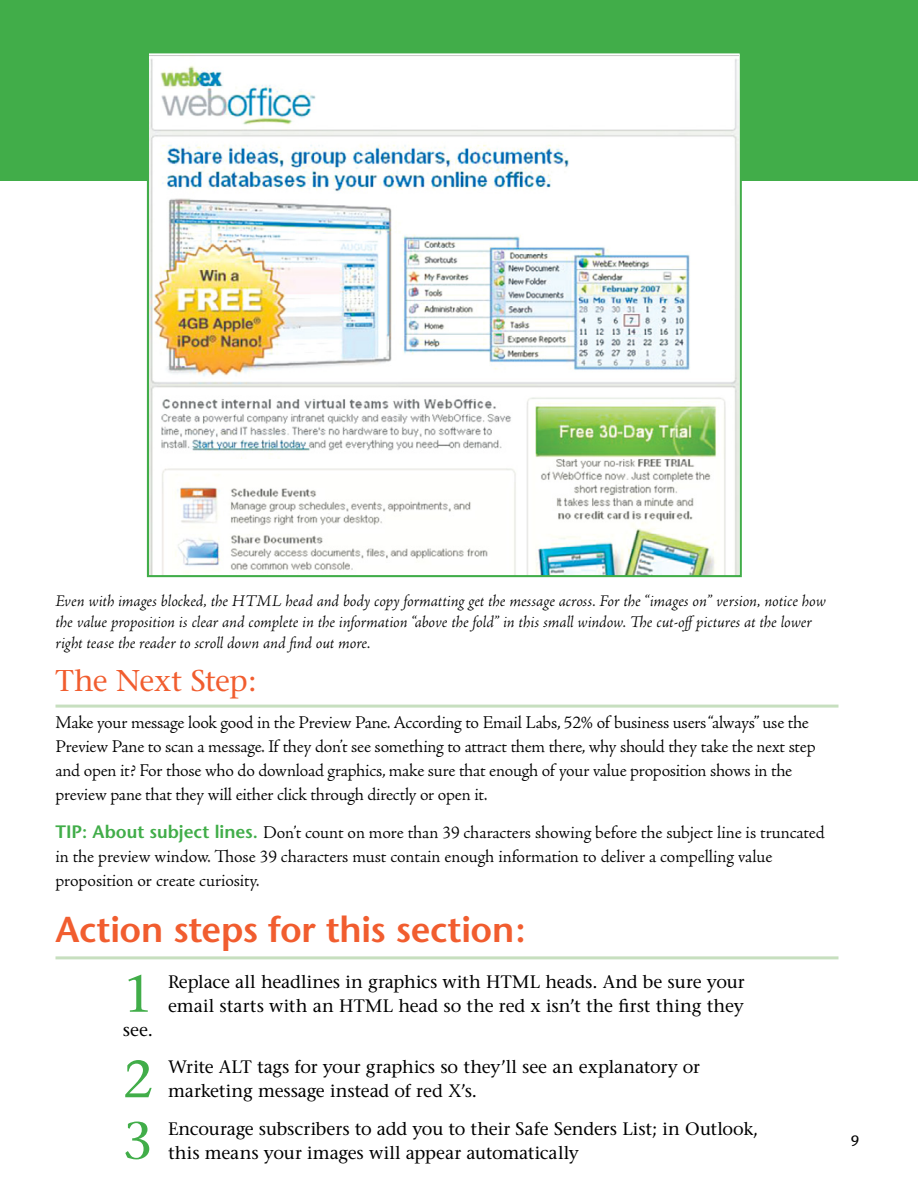
<style>
.page{position:relative;width:918px;height:1188px;background:#fff}
.page>*{position:absolute;margin:0;border:0;box-sizing:border-box;transform-origin:0 0}
.t1{font:52.35px "Stone Serif";color:#41ad49}
.t2{font:600 36px "Stone Sans";letter-spacing:-.01em;color:#f15d2f}
.t3{font:30px "Stone Serif";letter-spacing:-.015em;color:#f15d2f}
.t4{font:300 18px/24px "Adobe Jenson Pro";letter-spacing:-.01em;color:#000}
.t5{font:18px/24px "Stone Serif";letter-spacing:-.005em;color:#000}
.t6{font:italic 300 16.5px/21px "Adobe Jenson Pro";letter-spacing:-.005em;color:#000}
.t7{font:15px "Stone Sans";color:#000}
.s1{font-family:"Stone Sans";font-weight:600;color:#41ad49}
</style>
<div class="page">
<div style="left:0;top:0;width:918px;height:181px;background:#41ad49"></div>
<img style="left:150px;top:56px;width:588px;height:518px">
<div style="left:147px;top:51px;width:595px;height:526px;border:2px solid #41ad49"></div>
<hr style="left:56px;top:956px;width:782px;height:3px;background:#c7dfbf">
<hr style="left:56px;top:705px;width:782px;height:3px;background:#c7dfbf">
<p class="t6" style="left:56px;top:591px;width:772px">Even with images blocked, the HTML head and body copy formatting get the message across. For the “images on” version, notice how the value proposition is clear and complete in the information “above the fold” in this small window. The cut-offpictures at the lower right tease the reader to scroll down and find out more.</p>
<h3 class="t3" style="left:56px;top:662px;width:203px">The Next Step:</h3>
<p class="t4" style="left:56px;top:711px;width:762px">Make your message look good in the Preview Pane. According to Email Labs, 52% of business users “always” use the Preview Pane to scan a message. If they don’t see something to attract them there, why should they take the next step and open it? For those who do download graphics, make sure that enough of your value proposition shows in the preview pane that they will either click through directly or open it.</p>
<p class="t4" style="left:56px;top:820px;width:771px"><span class="s1">TIP: About subject lines.</span> Don’t count on more than 39 characters showing before the subject line is truncated in the preview window. Those 39 characters must contain enough information to deliver a compelling value proposition or create curiosity.</p>
<h2 class="t2" style="left:56px;top:908px;width:472px">Action steps for this section:</h2>
<h1 class="t1" style="left:123px;top:963px;width:32px">1</h1>
<p class="t5" style="left:168px;top:970px;width:578px">Replace all headlines in graphics with HTML heads. And be sure your email starts with an HTML head so the red x isn’t the first thing they</p>
<p class="t5" style="left:123px;top:1018px;width:31px">see.</p>
<h1 class="t1" style="left:123px;top:1048px;width:32px">2</h1>
<p class="t5" style="left:168px;top:1055px;width:534px">Write ALT tags for your graphics so they’ll see an explanatory or marketing message instead of red X’s.</p>
<h1 class="t1" style="left:123px;top:1110px;width:32px">3</h1>
<p class="t5" style="left:168px;top:1117px;width:592px">Encourage subscribers to add you to their Safe Senders List; in Outlook, this means your images will appear automatically</p>
<p class="t7" style="left:851px;top:1132px;width:10px">9</p>
</div>
